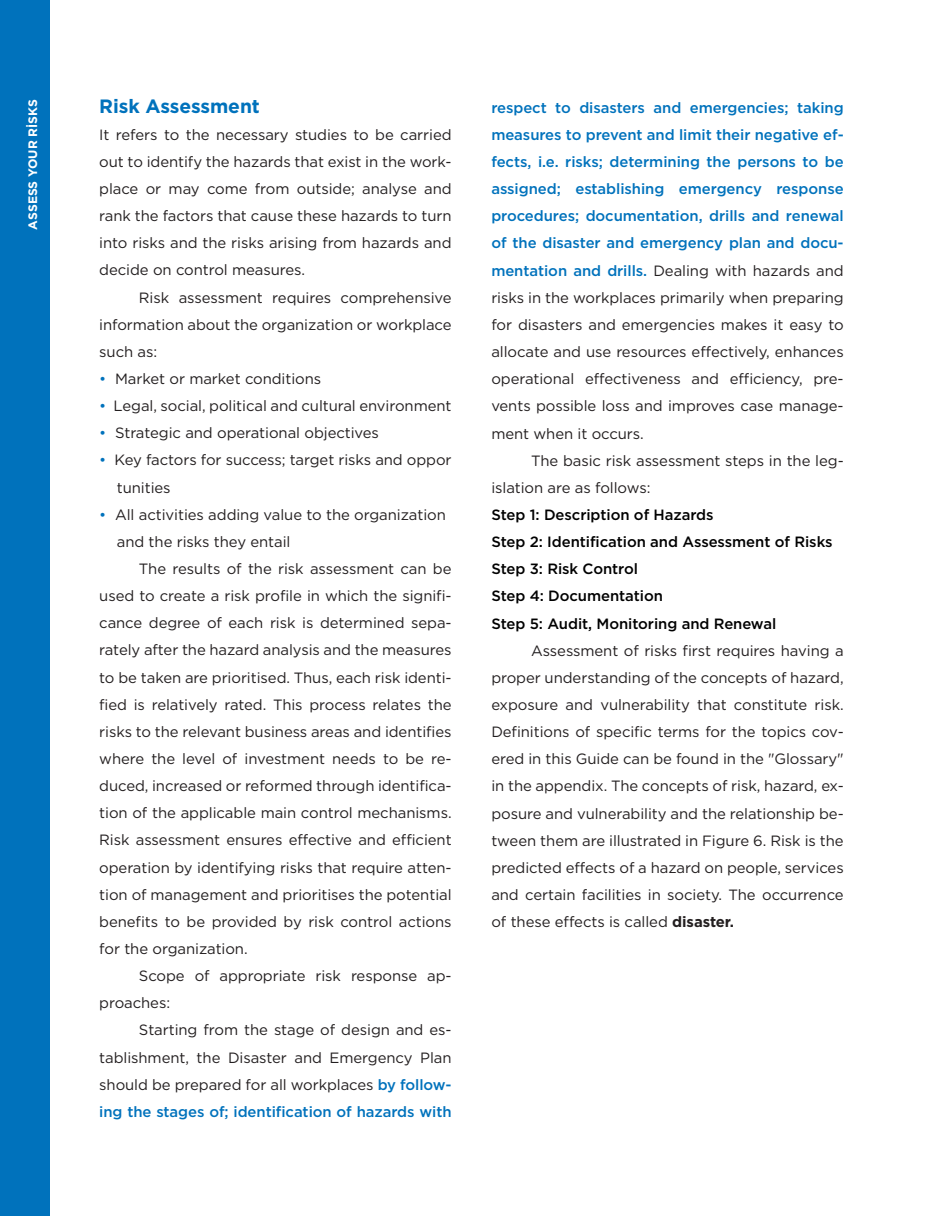
<style>
.page{position:relative;width:943px;height:1216px;background:#fff}
.page>*{position:absolute;margin:0;border:0;box-sizing:border-box;transform-origin:0 0}
.t1{font:700 19.25px "Gotham";letter-spacing:-.005em;color:#0072bc}
.t2{font:14.88px/27.1px "Gotham";letter-spacing:-.005em;color:#231f20;text-align:justify}
.t3{font:500 14.88px/27.1px "Gotham";letter-spacing:-.005em;color:#0072bc;text-align:justify}
.t4{font:500 14.88px/27.1px "Gotham";letter-spacing:-.005em;color:#000}
.t5{font:700 12.25px "Gotham";color:#fff}
.s1{color:#0072bc}
.s2{font-weight:500;color:#0072bc}
.s3{font-weight:400;color:#231f20}
.s4{font-weight:700}
</style>
<div class="page">
<div style="left:0;top:0;width:50px;height:1215px;background:#0072bc"></div>
<p class="t5" style="left:25px;top:229px;width:132px;rotate:-90deg">ASSESS YOUR RİSKS</p>
<p class="t1" style="left:99px;top:93px;width:162px">Risk Assessment</p>
<p class="t2" style="left:99px;top:120px;width:354px">It refers to the necessary studies to be carried out to identify the hazards that exist in the work&shy;place or may come from outside; analyse and rank the factors that cause these hazards to turn into risks and the risks arising from hazards and decide on control measures.</p>
<p class="t2" style="left:99px;top:283px;width:354px;text-indent:40px">Risk assessment requires comprehensive information about the organization or workplace such as:</p>
<p class="t2" style="left:99px;top:365px;width:223px"><span class="s1">•</span> Market or market conditions</p>
<p class="t2" style="left:99px;top:392px;width:354px"><span class="s1">•</span> Legal, social, political and cultural environment</p>
<p class="t2" style="left:99px;top:419px;width:281px"><span class="s1">•</span> Strategic and operational objectives</p>
<p class="t2" style="left:117px;top:446px;width:336px;text-indent:-18px"><span class="s1">•</span> Key factors for success; target risks and oppor tunities</p>
<p class="t2" style="left:117px;top:500px;width:330px;text-indent:-18px"><span class="s1">•</span> All activities adding value to the organization and the risks they entail</p>
<p class="t2" style="left:99px;top:555px;width:354px;text-indent:40px">The results of the risk assessment can be used to create a risk profile in which the signifi&shy;cance degree of each risk is determined sepa&shy;rately after the hazard analysis and the measures to be taken are prioritised. Thus, each risk identi&shy;fied is relatively rated. This process relates the risks to the relevant business areas and identifies where the level of investment needs to be re&shy;duced, increased or reformed through identifica&shy;tion of the applicable main control mechanisms.<br>Risk assessment ensures effective and efficient operation by identifying risks that require atten&shy;tion of management and prioritises the potential benefits to be provided by risk control actions for the organization.</p>
<p class="t2" style="left:99px;top:962px;width:354px;text-indent:40px">Scope of appropriate risk response ap&shy;proaches:</p>
<p class="t2" style="left:99px;top:1016px;width:354px;text-indent:40px">Starting from the stage of design and es&shy;tablishment, the Disaster and Emergency Plan should be prepared for all workplaces <span class="s2">by follow&shy;ing the stages of; identification of hazards with</span></p>
<p class="t3" style="left:491px;top:94px;width:354px">respect to disasters and emergencies; taking measures to prevent and limit their negative ef&shy;fects, i.e. risks; determining the persons to be assigned; establishing emergency response procedures; documentation, drills and renewal of the disaster and emergency plan and docu&shy;mentation and drills. <span class="s3">Dealing with hazards and risks in the workplaces primarily when preparing for disasters and emergencies makes it easy to allocate and use resources effectively, enhances operational effectiveness and efficiency, pre&shy;vents possible loss and improves case manage&shy;ment when it occurs.</span></p>
<p class="t2" style="left:491px;top:446px;width:354px;text-indent:40px">The basic risk assessment steps in the leg&shy;islation are as follows:</p>
<p class="t4" style="left:491px;top:501px;width:343px">Step 1: Description of Hazards<br>Step 2: Identification and Assessment of Risks<br>Step 3: Risk Control<br>Step 4: Documentation<br>Step 5: Audit, Monitoring and Renewal</p>
<p class="t2" style="left:491px;top:636px;width:354px;text-indent:40px">Assessment of risks first requires having a proper understanding of the concepts of hazard, exposure and vulnerability that constitute risk.<br>Definitions of specific terms for the topics cov&shy;ered in this Guide can be found in the "Glossary" in the appendix. The concepts of risk, hazard, ex&shy;posure and vulnerability and the relationship be&shy;tween them are illustrated in Figure 6. Risk is the predicted effects of a hazard on people, services and certain facilities in society. The occurrence of these effects is called <span class="s4">disaster.</span></p>
</div>
